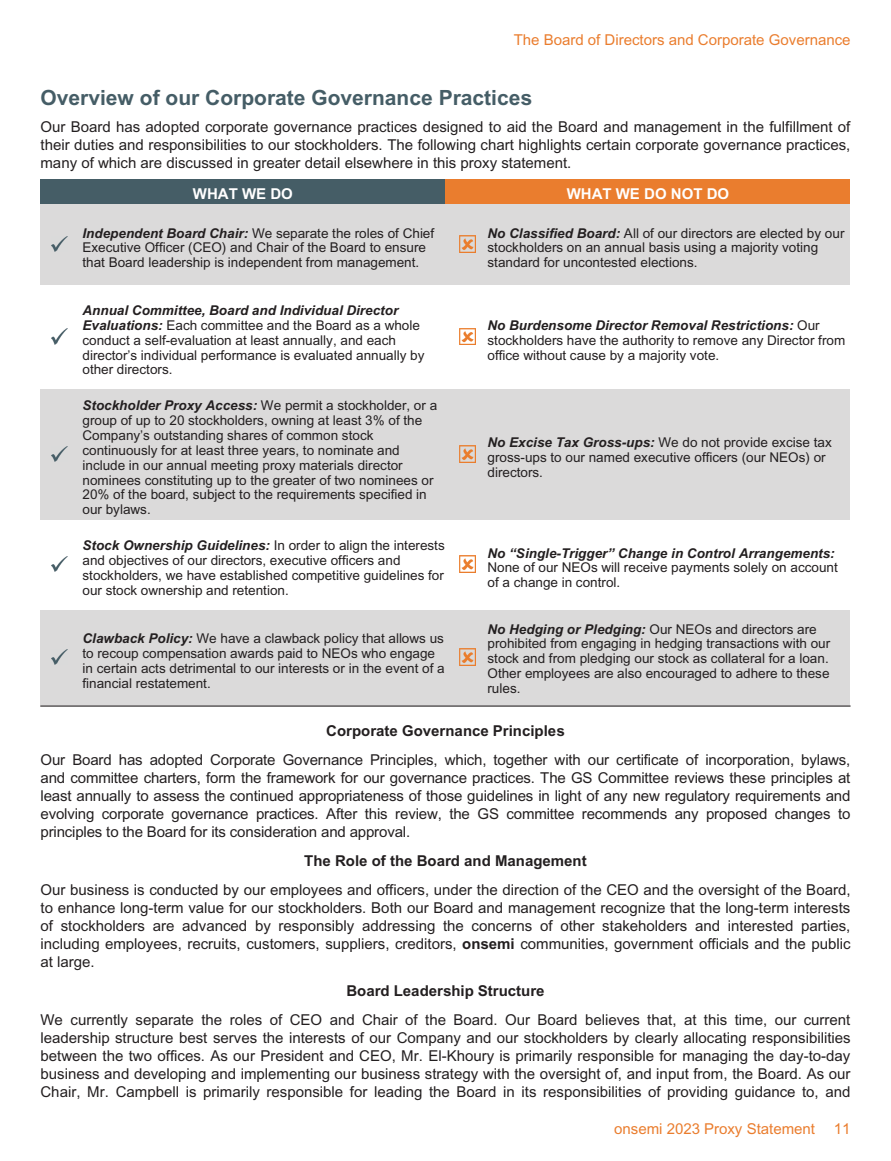
<style>
.page{position:relative;width:891px;height:1161px;background:#fff}
.page>*{position:absolute;margin:0;border:0;box-sizing:border-box;transform-origin:0 0}
.t1{font:700 21px "Arial";color:#455d66}
.t2{font:15px/18px "Arial";color:#231f20;text-align:justify}
.t3{font:700 15px "Arial";color:#231f20}
.t4{font:15px "Arial";color:#ea7d2e}
.t5{font:700 15px "Arial";color:#fff}
.t6{font:13.5px/14.9px "Arial";color:#231f20}
.t7{font:italic 700 13.5px "Arial";color:#231f20}
.s1{font-weight:700;font-style:italic}
.s2{font-weight:700}
</style>
<div class="page">
<div style="left:40px;top:179px;width:406px;height:26px;background:#455d66"></div>
<div style="left:446px;top:179px;width:404px;height:26px;background:#ea7d2e"></div>
<div style="left:40px;top:205px;width:810px;height:80px;background:#dbdada"></div>
<div style="left:40px;top:389px;width:810px;height:131px;background:#dbdada"></div>
<div style="left:40px;top:610px;width:810px;height:96px;background:#dbdada"></div>
<hr style="left:41px;top:706px;width:809px;height:1px;background:#231f20">
<img style="left:51px;top:236px;width:17px;height:16px">
<img style="left:459px;top:236px;width:17px;height:16px">
<img style="left:51px;top:329px;width:17px;height:15px">
<img style="left:459px;top:328px;width:17px;height:17px">
<img style="left:51px;top:446px;width:17px;height:16px">
<img style="left:459px;top:446px;width:17px;height:16px">
<img style="left:51px;top:556px;width:17px;height:16px">
<img style="left:459px;top:556px;width:17px;height:16px">
<img style="left:51px;top:649px;width:17px;height:16px">
<img style="left:459px;top:649px;width:17px;height:16px">
<p class="t4" style="left:514px;top:34px;width:338px">The Board of Directors and Corporate Governance</p>
<h1 class="t1" style="left:40px;top:90px;width:493px">Overview of our Corporate Governance Practices</h1>
<p class="t2" style="left:40px;top:119px;width:811px">Our Board has adopted corporate governance practices designed to aid the Board and management in the fulfillment of their duties and responsibilities to our stockholders. The following chart highlights certain corporate governance practices, many of which are discussed in greater detail elsewhere in this proxy statement.</p>
<p class="t5" style="left:193px;top:188px;width:101px">WHAT WE DO</p>
<p class="t5" style="left:567px;top:188px;width:164px">WHAT WE DO NOT DO</p>
<p class="t6" style="left:82px;top:227px;width:353px"><span class="s1">Independent Board Chair:</span> We separate the roles of Chief<br>Executive Officer (CEO) and Chair of the Board to ensure that Board leadership is independent from management.</p>
<p class="t6" style="left:488px;top:227px;width:359px"><span class="s1">No Classified Board:</span> All of our directors are elected by our stockholders on an annual basis using a majority voting standard for uncontested elections.</p>
<p class="t6" style="left:82px;top:304px;width:344px"><span class="s1">Annual Committee, Board and Individual Director Evaluations:</span> Each committee and the Board as a whole conduct a self-evaluation at least annually, and each director’s individual performance is evaluated annually by other directors.</p>
<p class="t6" style="left:488px;top:319px;width:359px"><span class="s1">No Burdensome Director Removal Restrictions:</span> Our stockholders have the authority to remove any Director from office without cause by a majority vote.</p>
<p class="t6" style="left:82px;top:399px;width:356px"><span class="s1">Stockholder Proxy Access:</span> We permit a stockholder, or a group of up to 20 stockholders, owning at least 3% of the Company’s outstanding shares of common stock continuously for at least three years, to nominate and include in our annual meeting proxy materials director nominees constituting up to the greater of two nominees or 20% of the board, subject to the requirements specified in our bylaws.</p>
<p class="t6" style="left:488px;top:437px;width:346px"><span class="s1">No Excise Tax Gross-ups:</span> We do not provide excise tax gross-ups to our named executive officers (our NEOs) or directors.</p>
<p class="t6" style="left:82px;top:539px;width:364px"><span class="s1">Stock Ownership Guidelines:</span> In order to align the interests and objectives of our directors, executive officers and stockholders, we have established competitive guidelines for our stock ownership and retention.</p>
<p class="t7" style="left:488px;top:548px;width:349px">No “Single-Trigger” Change in Control Arrangements:</p>
<p class="t6" style="left:488px;top:561px;width:352px">None of our NEOs will receive payments solely on account of a change in control.</p>
<p class="t6" style="left:82px;top:632px;width:364px"><span class="s1">Clawback Policy:</span> We have a clawback policy that allows us to recoup compensation awards paid to NEOs who engage in certain acts detrimental to our interests or in the event of a financial restatement.</p>
<p class="t6" style="left:488px;top:623px;width:344px"><span class="s1">No Hedging or Pledging:</span> Our NEOs and directors are prohibited from engaging in hedging transactions with our stock and from pledging our stock as collateral for a loan.<br>Other employees are also encouraged to adhere to these rules.</p>
<p class="t3" style="left:326px;top:725px;width:240px">Corporate Governance Principles</p>
<p class="t2" style="left:40px;top:752px;width:811px">Our Board has adopted Corporate Governance Principles, which, together with our certificate of incorporation, bylaws, and committee charters, form the framework for our governance practices. The GS Committee reviews these principles at least annually to assess the continued appropriateness of those guidelines in light of any new regulatory requirements and evolving corporate governance practices. After this review, the GS committee recommends any proposed changes to principles to the Board for its consideration and approval.</p>
<p class="t3" style="left:304px;top:855px;width:284px">The Role of the Board and Management</p>
<p class="t2" style="left:40px;top:882px;width:812px">Our business is conducted by our employees and officers, under the direction of the CEO and the oversight of the Board, to enhance long-term value for our stockholders. Both our Board and management recognize that the long-term interests of stockholders are advanced by responsibly addressing the concerns of other stakeholders and interested parties, including employees, recruits, customers, suppliers, creditors, <span class="s2">onsemi</span> communities, government officials and the public at large.</p>
<p class="t3" style="left:346px;top:986px;width:200px">Board Leadership Structure</p>
<p class="t2" style="left:40px;top:1013px;width:812px">We currently separate the roles of CEO and Chair of the Board. Our Board believes that, at this time, our current leadership structure best serves the interests of our Company and our stockholders by clearly allocating responsibilities between the two offices. As our President and CEO, Mr. El-Khoury is primarily responsible for managing the day-to-day business and developing and implementing our business strategy with the oversight of, and input from, the Board. As our Chair, Mr. Campbell is primarily responsible for leading the Board in its responsibilities of providing guidance to, and</p>
<p class="t4" style="left:614px;top:1123px;width:202px">onsemi 2023 Proxy Statement</p>
<p class="t4" style="left:834px;top:1123px;width:18px">11</p>
</div>
